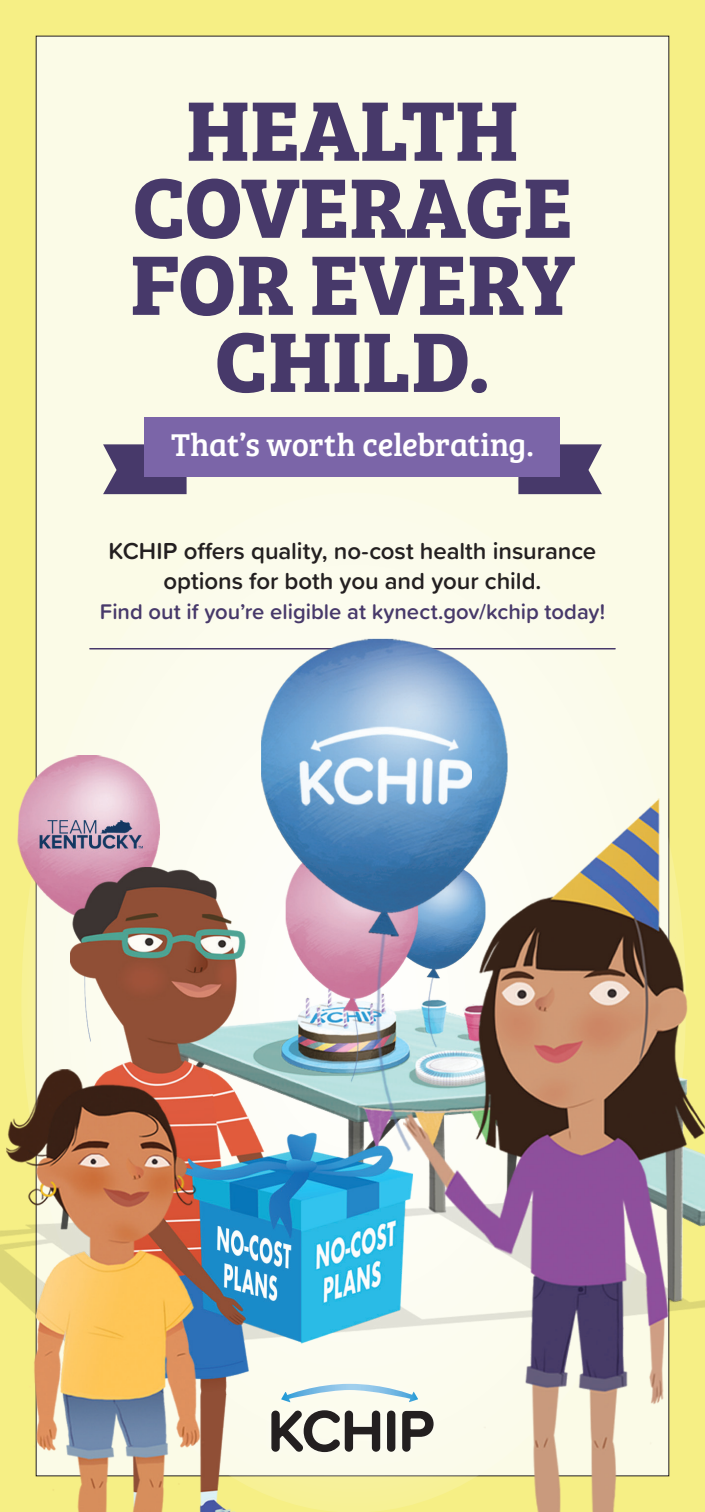
<style>
.page{position:relative;width:705px;height:1512px;background:#fff}
.page>*{position:absolute;margin:0;border:0;box-sizing:border-box;transform-origin:0 0}
.t1{font:700 87.4px/77px "Bree Serif";color:#47396a;text-align:center}
.t2{font:32.6px "Bree Serif";letter-spacing:-.01em;color:#fff}
.t3{font:600 24px/30px "Proxima Soft";letter-spacing:-.005em;color:#231f20;text-align:center}
.t4{font:600 22px "Proxima Soft";color:#47396a}
</style>
<div class="page">
<div style="left:0;top:0;width:704px;height:1512px;background:#f6ef85"></div>
<div style="left:36px;top:36px;width:632px;height:1440px;background:#fbfbe7"></div>
<div style="left:21px;top:493px;width:664px;height:1019px;background:#fbfbeb;border-radius:50%"></div>
<svg style="left:103px;top:444px;width:83px;height:50px;background:#5e527a"></svg>
<svg style="left:518px;top:444px;width:83px;height:50px;background:#5b4f78"></svg>
<div style="left:145px;top:417px;width:414px;height:60px;background:#7b65a8"></div>
<img style="left:0;top:624px;width:704px;height:888px">
<h1 class="t1" style="left:130px;top:86px;width:446px">HEALTH<br>COVERAGE<br>FOR EVERY<br>CHILD.</h1>
<h2 class="t2" style="left:171px;top:421px;width:364px">That’s worth celebrating.</h2>
<p class="t3" style="left:109px;top:535px;width:489px">KCHIP offers quality, no-cost health insurance options for both you and your child.</p>
<p class="t4" style="left:100px;top:595px;width:506px">Find out if you’re eligible at kynect.gov/kchip today!</p>
</div>
